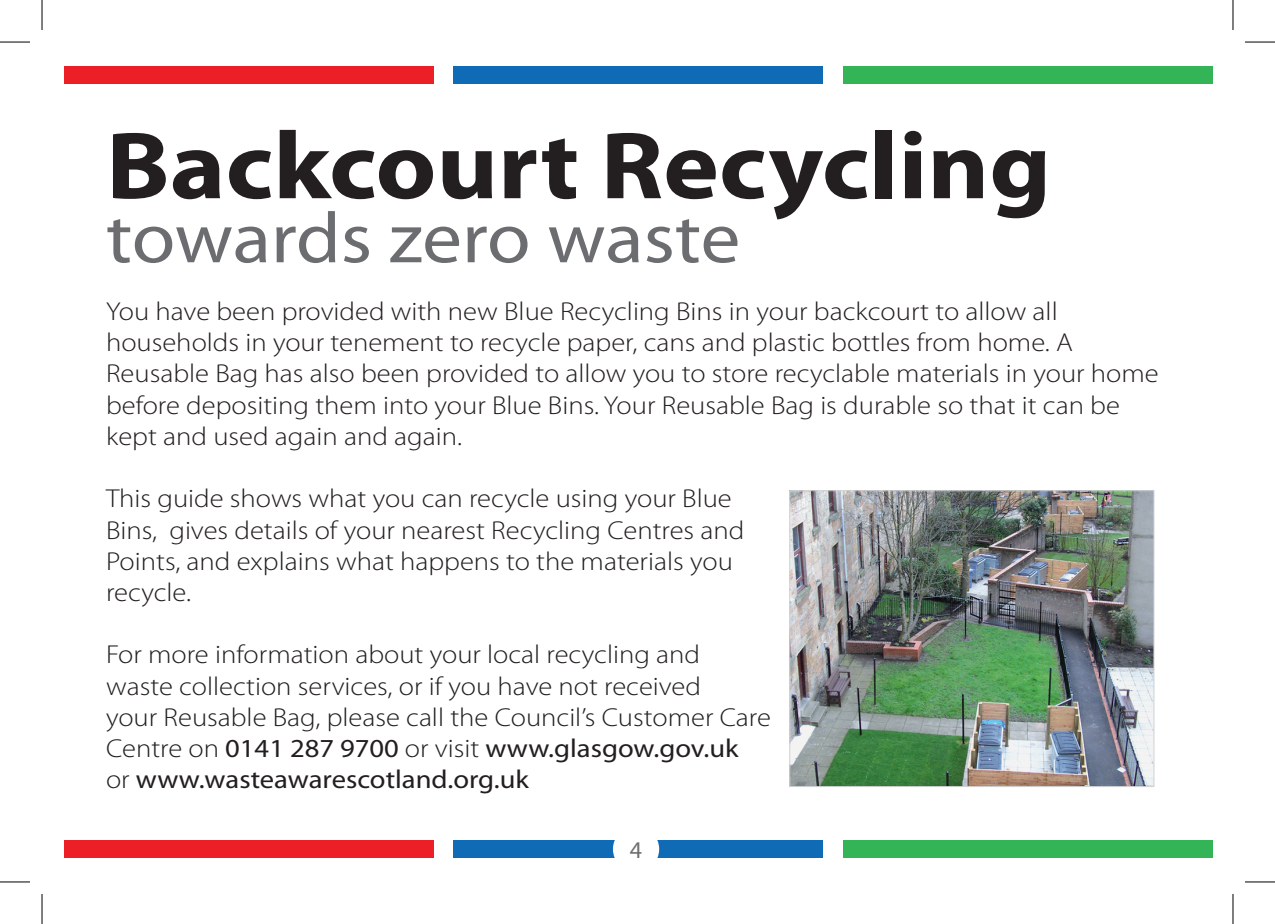
<style>
.page{position:relative;width:1275px;height:924px;background:#fff}
.page>*{position:absolute;margin:0;border:0;box-sizing:border-box;transform-origin:0 0}
.t1{font:700 96px "Myriad Pro";color:#231f20;scale:1.1 1}
.t2{font:72px "Myriad Pro";letter-spacing:-.005em;color:#6c6d70;scale:1.1 1}
.t3{font:300 26px/31.2px "Myriad Pro";color:#231f20;scale:1.1 1}
.t4{font:24px "Myriad Pro";color:#6d6f71}
.s1{font-weight:400}
</style>
<div class="page">
<div style="left:64px;top:66px;width:369px;height:18px;background:#ed1f26"></div>
<div style="left:843px;top:66px;width:369px;height:18px;background:#32b457"></div>
<div style="left:454px;top:66px;width:369px;height:18px;background:#106bb6"></div>
<div style="left:64px;top:839px;width:369px;height:18px;background:#ed1f26"></div>
<div style="left:843px;top:839px;width:369px;height:18px;background:#32b457"></div>
<div style="left:454px;top:839px;width:369px;height:18px;background:#106bb6"></div>
<img style="left:791px;top:492px;width:361px;height:292px">
<div style="left:789px;top:490px;width:365px;height:296px;border:1px solid #d1d3d4"></div>
<div style="left:613px;top:825px;width:46px;height:46px;background:#fff;border-radius:50%"></div>
<hr style="left:0;top:42px;width:30px;height:1px;background:#000">
<hr style="left:1245px;top:42px;width:30px;height:1px;background:#000">
<hr style="left:0;top:881px;width:30px;height:1px;background:#000">
<hr style="left:1245px;top:881px;width:30px;height:1px;background:#000">
<hr style="left:42px;top:0;width:1px;height:30px;background:#000">
<hr style="left:42px;top:893px;width:1px;height:30px;background:#000">
<hr style="left:1232px;top:0;width:1px;height:30px;background:#000">
<hr style="left:1232px;top:893px;width:1px;height:30px;background:#000">
<h1 class="t1" style="left:106px;top:112px;width:860px">Backcourt Recycling</h1>
<h2 class="t2" style="left:106px;top:199px;width:578px">towards zero waste</h2>
<p class="t3" style="left:106px;top:296px;width:958px">You have been provided with new Blue Recycling Bins in your backcourt to allow all households in your tenement to recycle paper, cans and plastic bottles from home. A Reusable Bag has also been provided to allow you to store recyclable materials in your home before depositing them into your Blue Bins. Your Reusable Bag is durable so that it can be kept and used again and again.</p>
<p class="t3" style="left:106px;top:483px;width:582px">This guide shows what you can recycle using your Blue Bins, gives details of your nearest Recycling Centres and Points, and explains what happens to the materials you recycle.</p>
<p class="t3" style="left:106px;top:639px;width:606px">For more information about your local recycling and waste collection services, or if you have not received<br>your Reusable Bag, please call the Council’s Customer Care Centre on <span class="s1">0141 287 9700</span> or visit <span class="s1">www.glasgow.gov.uk<br></span>or <span class="s1">www.wasteawarescotland.org.uk</span></p>
<p class="t4" style="left:630px;top:836px;width:14px">4</p>
</div>
